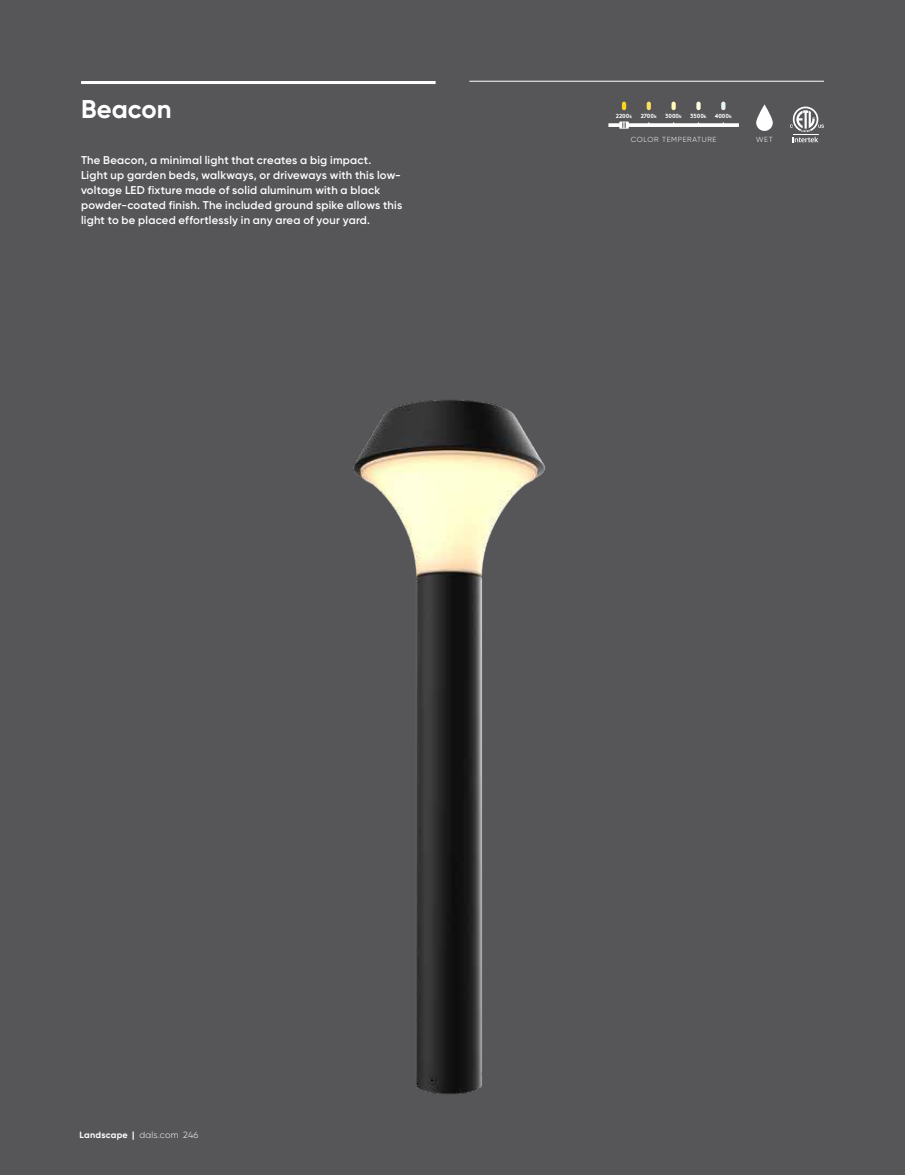
<style>
.page{position:relative;width:905px;height:1175px;background:#fff}
.page>*{position:absolute;margin:0;border:0;box-sizing:border-box;transform-origin:0 0}
.t1{font:700 25.65px "Gilroy";color:#fff}
.t2{font:600 11.25px/15px "Gilroy";letter-spacing:.02em;color:#fff}
.t3{font:300 9px "Gilroy";letter-spacing:.02em;color:#fff}
.t4{font:300 7.35px "Gilroy";letter-spacing:.08em;color:#fff}
.t5{font:700 6px "Brown";letter-spacing:-.005em;color:#fff}
.s1{font-size:4.65px}
.s2{font-weight:700}
</style>
<div class="page">
<div style="left:0;top:0;width:904px;height:1174px;background:#565659"></div>
<hr style="left:81px;top:81px;width:354px;height:3px;background:#fff">
<hr style="left:469px;top:81px;width:355px;height:1px;background:#fff">
<svg style="left:790px;top:107px;width:34px;height:35px"></svg>
<svg style="left:756px;top:104px;width:16px;height:27px"></svg>
<svg style="left:622px;top:102px;width:4px;height:8px"></svg>
<svg style="left:671px;top:102px;width:4px;height:8px"></svg>
<svg style="left:696px;top:102px;width:4px;height:8px"></svg>
<svg style="left:646px;top:102px;width:5px;height:8px"></svg>
<svg style="left:627px;top:123px;width:112px;height:4px"></svg>
<svg style="left:608px;top:123px;width:12px;height:4px"></svg>
<svg style="left:619px;top:122px;width:9px;height:7px"></svg>
<svg style="left:721px;top:102px;width:4px;height:8px"></svg>
<img style="left:353px;top:400px;width:192px;height:694px">
<h1 class="t1" style="left:81px;top:93px;width:92px">Beacon</h1>
<p class="t2" style="left:81px;top:152px;width:323px">The Beacon, a minimal light that creates a big impact.<br>Light up garden beds, walkways, or driveways with this low&shy;voltage LED fixture made of solid aluminum with a black powder-coated finish. The included ground spike allows this light to be placed effortlessly in any area of your yard.</p>
<p class="t5" style="left:616px;top:111px;width:18px">2200<span class="s1">k</span></p>
<p class="t5" style="left:640px;top:111px;width:18px">2700<span class="s1">k</span></p>
<p class="t5" style="left:665px;top:111px;width:18px">3000<span class="s1">k</span></p>
<p class="t5" style="left:690px;top:111px;width:18px">3500<span class="s1">k</span></p>
<p class="t5" style="left:714px;top:111px;width:19px">4000<span class="s1">k</span></p>
<p class="t4" style="left:630px;top:135px;width:87px">COLOR TEMPERATURE</p>
<p class="t4" style="left:756px;top:135px;width:18px">WET</p>
<p class="t3" style="left:80px;top:1129px;width:120px"><span class="s2">Landscape |</span> dals.com 246</p>
</div>
